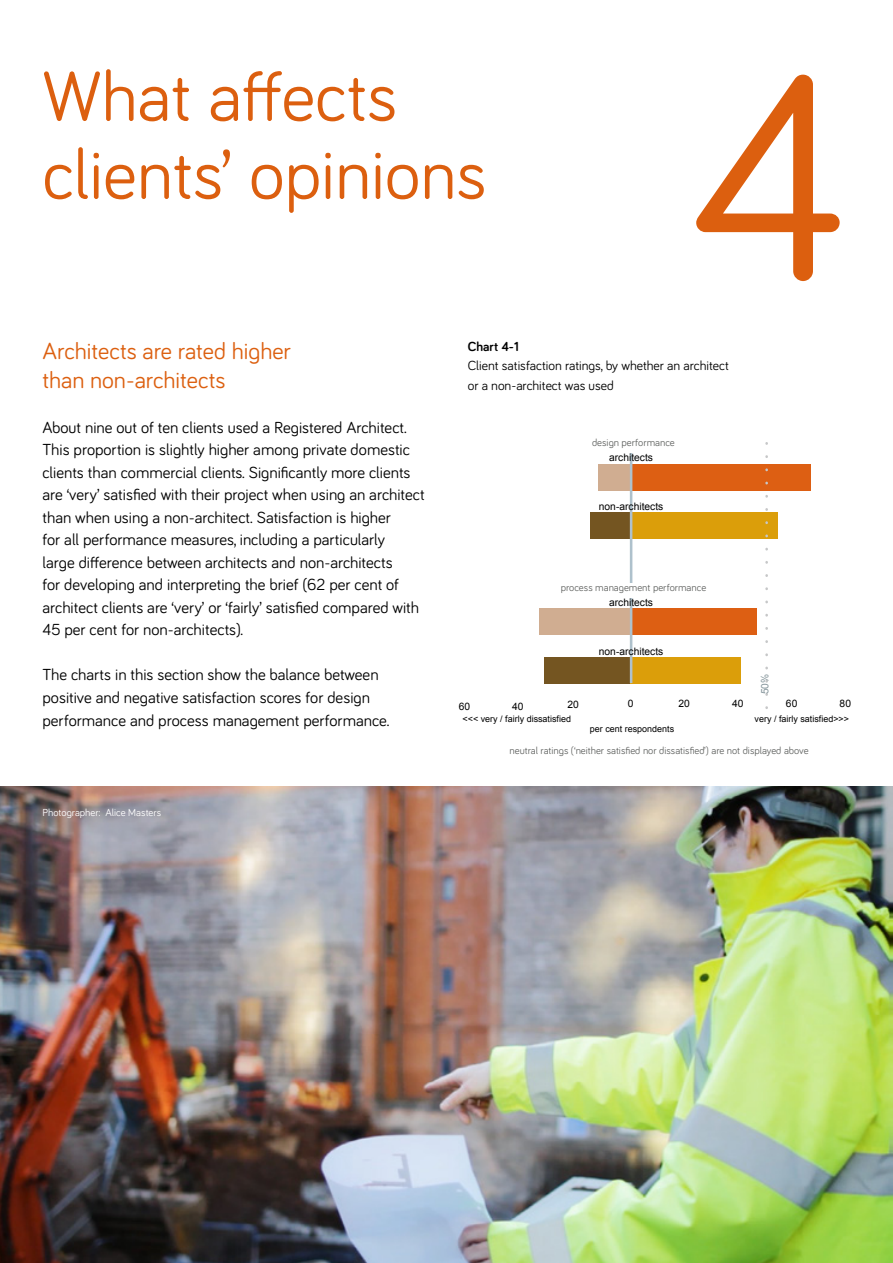
<style>
.page{position:relative;width:893px;height:1263px;background:#fff}
.page>*{position:absolute;margin:0;border:0;box-sizing:border-box;transform-origin:0 0}
.t1{font:300px "Bariol";color:#dc5f0f}
.t2{font:72px/78px "Bariol";color:#dc5f0f}
.t3{font:24px/28.8px "Bariol";color:#dc5f0f}
.t4{font:16.5px/22.5px "Bariol";color:#000}
.t5{font:13.5px/19.5px "Bariol";color:#000}
.t6{font:700 13.5px "Bariol";color:#000}
.t7{font:10.5px "Bariol";color:#636563}
.t8{font:10.5px "Bariol";color:#fff}
.t9{font:10.2px "Arial";color:#000}
.t10{font:10.2px "Arial";color:#85959b}
.t11{font:9px "Arial";color:#000}
</style>
<div class="page">
<img style="left:0;top:787px;width:893px;height:476px">
<div style="left:631px;top:464px;width:179px;height:26px;background:#dd5f13"></div>
<div style="left:631px;top:512px;width:147px;height:26px;background:#db9e0a"></div>
<div style="left:631px;top:609px;width:126px;height:26px;background:#dd5f13"></div>
<div style="left:631px;top:657px;width:110px;height:26px;background:#db9e0a"></div>
<div style="left:598px;top:464px;width:32px;height:26px;background:#d0ad91"></div>
<div style="left:590px;top:512px;width:40px;height:26px;background:#745521"></div>
<div style="left:539px;top:609px;width:91px;height:26px;background:#d0ad91"></div>
<div style="left:544px;top:657px;width:86px;height:26px;background:#745521"></div>
<hr style="left:630px;top:438px;width:2px;height:245px;background:#aec1cc">
<svg style="left:765px;top:442px;width:3px;height:266px"></svg>
<div style="left:519px;top:438px;width:229px;height:14px;background:#fff"></div>
<div style="left:519px;top:583px;width:229px;height:14px;background:#fff"></div>
<h2 class="t2" style="left:43px;top:54px;width:446px">What affects clients’ opinions</h2>
<h1 class="t1" style="left:688px;top:-26px;width:164px">4</h1>
<h3 class="t3" style="left:43px;top:335px;width:250px">Architects are rated higher than non-architects</h3>
<p class="t4" style="left:43px;top:415px;width:384px">About nine out of ten clients used a Registered Architect.<br>This proportion is slightly higher among private domestic clients than commercial clients. Significantly more clients are ‘very’ satisfied with their project when using an architect than when using a non-architect. Satisfaction is higher<br>for all performance measures, including a particularly<br>large difference between architects and non-architects<br>for developing and interpreting the brief (62 per cent of architect clients are ‘very’ or ‘fairly’ satisfied compared with 45 per cent for non-architects).</p>
<p class="t4" style="left:43px;top:663px;width:348px">The charts in this section show the balance between positive and negative satisfaction scores for design performance and process management performance.</p>
<p class="t8" style="left:43px;top:805px;width:120px">Photographer: Alice Masters</p>
<p class="t6" style="left:468px;top:337px;width:53px">Chart 4-1</p>
<p class="t5" style="left:468px;top:355px;width:263px">Client satisfaction ratings, by whether an architect or a non-architect was used</p>
<p class="t7" style="left:592px;top:436px;width:84px">design performance</p>
<p class="t9" style="left:609px;top:450px;width:45px">architects</p>
<p class="t9" style="left:599px;top:500px;width:66px">non-architects</p>
<p class="t7" style="left:561px;top:581px;width:147px">process management performance</p>
<p class="t9" style="left:609px;top:595px;width:45px">architects</p>
<p class="t9" style="left:599px;top:645px;width:66px">non-architects</p>
<p class="t10" style="left:758px;top:694px;width:22px;rotate:-90deg">50%</p>
<p class="t9" style="left:459px;top:699px;width:13px">60</p>
<p class="t9" style="left:512px;top:699px;width:13px">40</p>
<p class="t9" style="left:567px;top:698px;width:13px">20</p>
<p class="t9" style="left:628px;top:697px;width:7px">0</p>
<p class="t9" style="left:679px;top:697px;width:13px">20</p>
<p class="t9" style="left:732px;top:697px;width:13px">40</p>
<p class="t9" style="left:786px;top:697px;width:13px">60</p>
<p class="t9" style="left:840px;top:697px;width:13px">80</p>
<p class="t11" style="left:463px;top:712px;width:110px">&lt;&lt;&lt; very / fairly dissatisfied</p>
<p class="t11" style="left:755px;top:712px;width:96px">very / fairly satisfied&gt;&gt;&gt;</p>
<p class="t11" style="left:590px;top:723px;width:86px">per cent respondents</p>
<p class="t7" style="left:510px;top:743px;width:301px">neutral ratings (‘neither satisfied nor dissatisfied’) are not displayed above</p>
</div>
